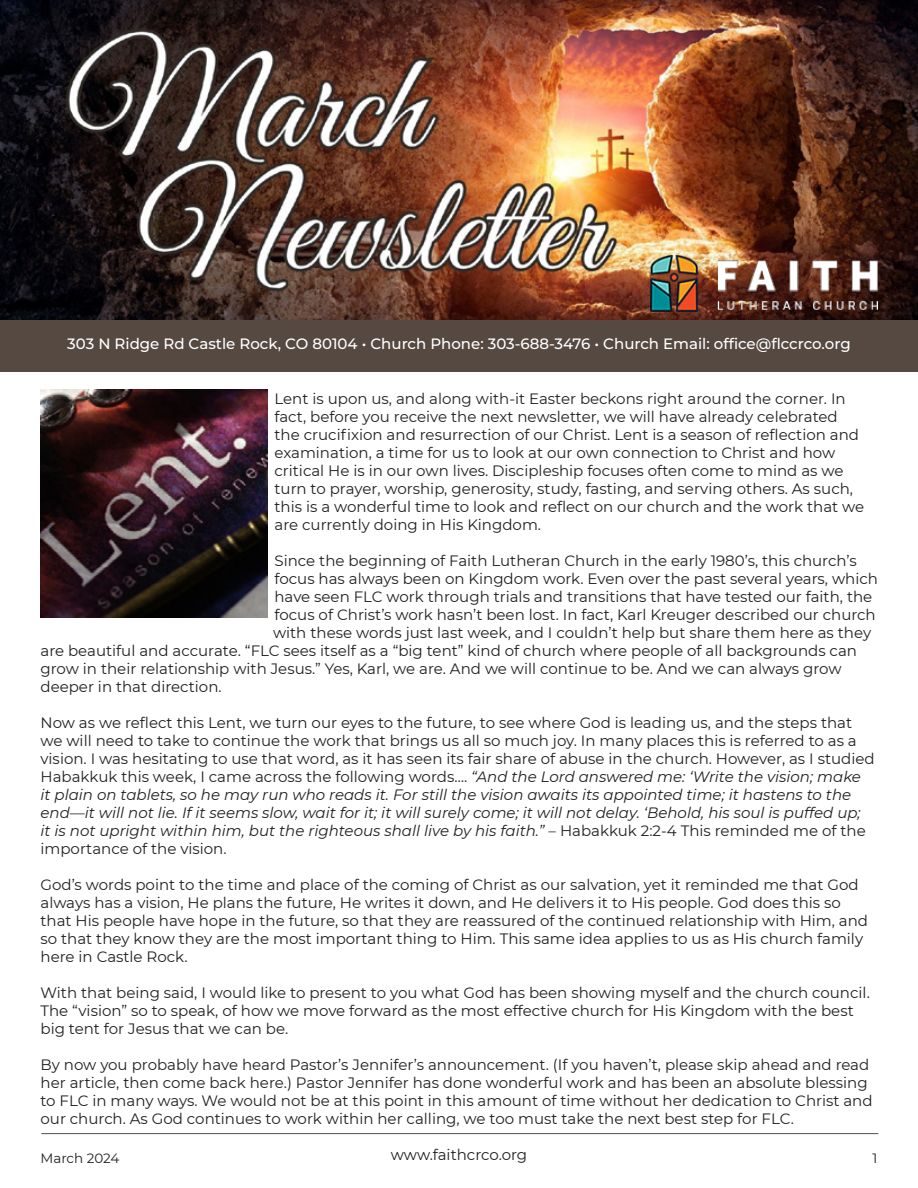
<style>
.page{position:relative;width:918px;height:1188px;background:#fff}
.page>*{position:absolute;margin:0;border:0;box-sizing:border-box;transform-origin:0 0}
.t1{font:15px/18px "Montserrat";color:#231f20}
.t2{font:100 15px "Montserrat";color:#fff}
.t3{font:13.5px "Montserrat";letter-spacing:-.005em;color:#231f20}
.s1{font-style:italic}
</style>
<div class="page">
<hr style="left:41px;top:1133px;width:837px;height:1px;background:#574f4c">
<img style="left:0;top:0;width:918px;height:320px">
<div style="left:0;top:320px;width:918px;height:52px;background:#564942"></div>
<img style="left:650px;top:256px;width:228px;height:55px">
<img style="left:40px;top:390px;width:228px;height:227px">
<p class="t2" style="left:67px;top:334px;width:785px">303 N Ridge Rd Castle Rock, CO 80104 • Church Phone: 303-688-3476 • Church Email: office@flccrco.org</p>
<p class="t1" style="left:274px;top:390px;width:591px">Lent is upon us, and along with-it Easter beckons right around the corner. In fact, before you receive the next newsletter, we will have already celebrated the crucifixion and resurrection of our Christ. Lent is a season of reflection and examination, a time for us to look at our own connection to Christ and how critical He is in our own lives. Discipleship focuses often come to mind as we turn to prayer, worship, generosity, study, fasting, and serving others. As such, this is a wonderful time to look and reflect on our church and the work that we are currently doing in His Kingdom.</p>
<p class="t1" style="left:274px;top:552px;width:584px">Since the beginning of Faith Lutheran Church in the early 1980’s, this church’s</p>
<p class="t1" style="left:274px;top:570px;width:605px">focus has always been on Kingdom work. Even over the past several years, which</p>
<p class="t1" style="left:274px;top:588px;width:599px">have seen FLC work through trials and transitions that have tested our faith, the</p>
<p class="t1" style="left:274px;top:606px;width:603px">focus of Christ’s work hasn’t been lost. In fact, Karl Kreuger described our church</p>
<p class="t1" style="left:273px;top:624px;width:600px">with these words just last week, and I couldn’t help but share them here as they</p>
<p class="t1" style="left:40px;top:642px;width:818px">are beautiful and accurate. “FLC sees itself as a “big tent” kind of church where people of all backgrounds can</p>
<p class="t1" style="left:40px;top:660px;width:803px">grow in their relationship with Jesus.” Yes, Karl, we are. And we will continue to be. And we can always grow</p>
<p class="t1" style="left:40px;top:678px;width:183px">deeper in that direction.</p>
<p class="t1" style="left:40px;top:714px;width:836px">Now as we reflect this Lent, we turn our eyes to the future, to see where God is leading us, and the steps that we will need to take to continue the work that brings us all so much joy. In many places this is referred to as a vision. I was hesitating to use that word, as it has seen its fair share of abuse in the church. However, as I studied Habakkuk this week, I came across the following words…. <span class="s1">“And the Lord answered me: ‘Write the vision; make it plain on tablets, so he may run who reads it. For still the vision awaits its appointed time; it hastens to the end—it will not lie. If it seems slow, wait for it; it will surely come; it will not delay. ‘Behold, his soul is puffed up; it is not upright within him, but the righteous shall live by his faith.”</span> – Habakkuk 2:2-4 This reminded me of the importance of the vision.</p>
<p class="t1" style="left:40px;top:876px;width:829px">God’s words point to the time and place of the coming of Christ as our salvation, yet it reminded me that God always has a vision, He plans the future, He writes it down, and He delivers it to His people. God does this so that His people have hope in the future, so that they are reassured of the continued relationship with Him, and so that they know they are the most important thing to Him. This same idea applies to us as His church family here in Castle Rock.</p>
<p class="t1" style="left:40px;top:984px;width:831px">With that being said, I would like to present to you what God has been showing myself and the church council.<br>The “vision” so to speak, of how we move forward as the most effective church for His Kingdom with the best big tent for Jesus that we can be.</p>
<p class="t1" style="left:40px;top:1056px;width:834px">By now you probably have heard Pastor’s Jennifer’s announcement. (If you haven’t, please skip ahead and read her article, then come back here.) Pastor Jennifer has done wonderful work and has been an absolute blessing to FLC in many ways. We would not be at this point in this amount of time without her dedication to Christ and our church. As God continues to work within her calling, we too must take the next best step for FLC.</p>
<p class="t3" style="left:40px;top:1149px;width:81px">March 2024</p>
<p class="t1" style="left:391px;top:1146px;width:138px">www.faithcrco.org</p>
<p class="t3" style="left:873px;top:1149px;width:6px">1</p>
</div>
